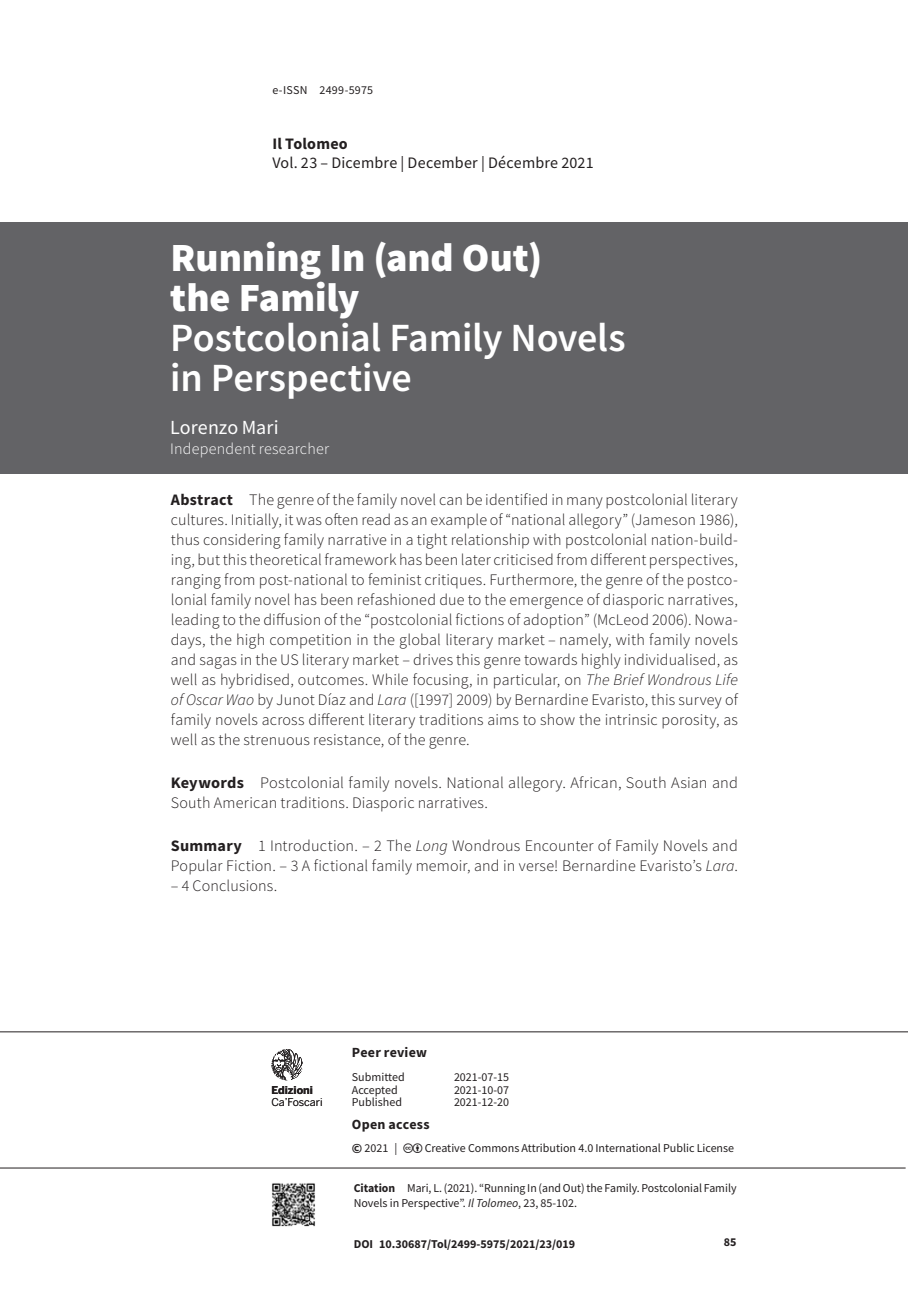
<style>
.page{position:relative;width:908px;height:1304px;background:#fff}
.page>*{position:absolute;margin:0;border:0;box-sizing:border-box;transform-origin:0 0}
.t1{font:600 40px/40px "Source Sans Pro";letter-spacing:-.005em;color:#fff}
.t2{font:900 40px/40px "Source Sans Pro";color:#fff}
.t3{font:20px "Source Sans Pro";color:#fff}
.t4{font:300 16px/20px "Source Sans Pro";letter-spacing:.01em;color:#231f20}
.t5{font:16px "Source Sans Pro";letter-spacing:.01em;color:#231f20}
.t6{font:300 16px "Source Sans Pro";letter-spacing:.015em;color:#fff}
.t7{font:700 16px "Source Sans Pro";letter-spacing:.015em;color:#231f20}
.t8{font:700 14px "Source Sans Pro";letter-spacing:.02em;color:#231f20}
.t9{font:12px/15px "Source Sans Pro";color:#231f20}
.t10{font:700 12px "Source Sans Pro";color:#231f20}
.t11{font:10.8px "Benton Sans";letter-spacing:-.01em;color:#231f20}
.t12{font:700 10.8px "Benton Sans";color:#231f20}
.s1{font-weight:700}
.s2{font-style:italic}
.s3{font-weight:700;font-size:14px}
</style>
<div class="page">
<hr style="left:0;top:1168px;width:905px;height:1px;background:#231f20">
<img style="left:272px;top:1183px;width:43px;height:44px">
<svg style="left:271px;top:1049px;width:32px;height:31px"></svg>
<hr style="left:0;top:1031px;width:907px;height:1px;background:#231f20">
<div style="left:0;top:223px;width:907px;height:251px;background:#636366"></div>
<p class="t9" style="left:272px;top:82px;width:102px">e-ISSN 2499-5975</p>
<p class="t7" style="left:272px;top:133px;width:77px">Il Tolomeo</p>
<p class="t5" style="left:272px;top:153px;width:322px">Vol. 23 – Dicembre | December | Décembre 2021</p>
<h1 class="t2" style="left:170px;top:237px;width:373px">Running In (and Out) the Family</h1>
<h1 class="t1" style="left:170px;top:318px;width:457px">Postcolonial Family Novels in Perspective</h1>
<p class="t3" style="left:170px;top:415px;width:110px">Lorenzo Mari</p>
<p class="t6" style="left:170px;top:439px;width:160px">Independent researcher</p>
<p class="t4" style="left:171px;top:490px;width:568px;text-align:justify"><span class="s1">Abstract</span> The genre of the family novel can be identified in many postcolonial literary cultures. Initially, it was often read as an example of “national allegory” (Jameson 1986), thus considering family narrative in a tight relationship with postcolonial nation-build&shy;ing, but this theoretical framework has been later criticised from different perspectives, ranging from post-national to feminist critiques. Furthermore, the genre of the postco&shy;lonial family novel has been refashioned due to the emergence of diasporic narratives, leading to the diffusion of the “postcolonial fictions of adoption” (McLeod 2006). Nowa&shy;days, the high competition in the global literary market – namely, with family novels and sagas in the US literary market – drives this genre towards highly individualised, as well as hybridised, outcomes. While focusing, in particular, on <span class="s2">The Brief Wondrous Life of Oscar Wao</span> by Junot Díaz and <span class="s2">Lara</span> ([1997] 2009) by Bernardine Evaristo, this survey of family novels across different literary traditions aims to show the intrinsic porosity, as well as the strenuous resistance, of the genre.</p>
<p class="t4" style="left:171px;top:773px;width:568px"><span class="s1">Keywords</span> Postcolonial family novels. National allegory. African, South Asian and<br>South American traditions. Diasporic narratives.</p>
<p class="t4" style="left:171px;top:835px;width:568px"><span class="s1">Summary</span> 1 Introduction. – 2 The <span class="s2">Long</span> Wondrous Encounter of Family Novels and<br>Popular Fiction. – 3 A fictional family memoir, and in verse! Bernardine Evaristo’s <span class="s2">Lara</span>.</p>
<p class="t4" style="left:171px;top:875px;width:108px">– 4 Conclusions.</p>
<p class="t12" style="left:271px;top:1084px;width:43px">Edizioni</p>
<p class="t11" style="left:271px;top:1095px;width:53px">Ca’Foscari</p>
<p class="t8" style="left:351px;top:1042px;width:77px">Peer review</p>
<p class="t9" style="left:351px;top:1070px;width:54px">Submitted</p>
<p class="t9" style="left:454px;top:1070px;width:57px">2021-07-15</p>
<p class="t9" style="left:351px;top:1082px;width:47px">Accepted</p>
<p class="t9" style="left:454px;top:1082px;width:57px">2021-10-07</p>
<p class="t9" style="left:351px;top:1095px;width:52px">Published</p>
<p class="t9" style="left:454px;top:1095px;width:57px">2021-12-20</p>
<p class="t8" style="left:351px;top:1115px;width:79px">Open access</p>
<p class="t9" style="left:351px;top:1140px;width:47px"><span class="s3">©</span> 2021 |</p>
<p class="t9" style="left:424px;top:1140px;width:311px">Creative Commons Attribution 4.0 International Public License</p>
<p class="t9" style="left:353px;top:1181px;width:384px"><span class="s1">Citation</span> Mari, L. (2021). “Running In (and Out) the Family. Postcolonial Family<br>Novels in Perspective”. <span class="s2">Il Tolomeo</span>, 23, 85-102.</p>
<p class="t10" style="left:353px;top:1236px;width:223px">DOI 10.30687/Tol/2499-5975/2021/23/019</p>
<p class="t10" style="left:723px;top:1234px;width:14px">85</p>
</div>
